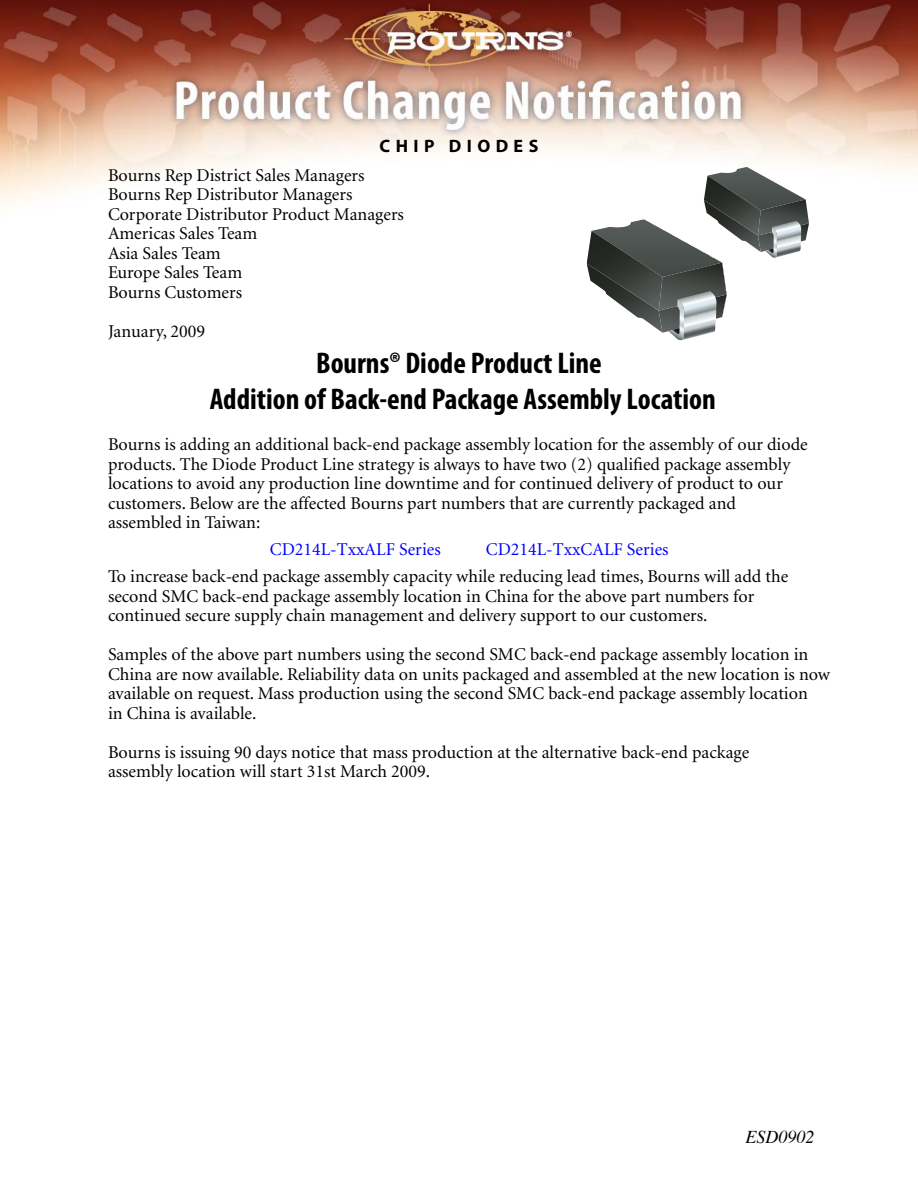
<style>
.page{position:relative;width:918px;height:1188px;background:#fff}
.page>*{position:absolute;margin:0;border:0;box-sizing:border-box;transform-origin:0 0}
.t1{font:700 condensed 30px/36px "Myriad Pro";color:#000;text-align:center}
.t2{font:18px/19.5px "Minion";color:#000}
.t3{font:18px "Minion";color:#00f}
.t4{font:700 18px "Myriad Pro";letter-spacing:.3em;color:#000}
.t5{font:italic 18px "Times";color:#000}
</style>
<div class="page">
<img style="left:0;top:0;width:918px;height:206px">
<svg style="left:587px;top:167px;width:222px;height:167px"></svg>
<p class="t4" style="left:380px;top:139px;width:160px">CHIP DIODES</p>
<p class="t2" style="left:108px;top:167px;width:298px">Bourns Rep District Sales Managers<br>Bourns Rep Distributor Managers<br>Corporate Distributor Product Managers<br>Americas Sales Team<br>Asia Sales Team<br>Europe Sales Team<br>Bourns Customers</p>
<p class="t2" style="left:108px;top:323px;width:99px">January, 2009</p>
<h1 class="t1" style="left:210px;top:348px;width:508px">Bourns® Diode Product Line<br>Addition of Back-end Package Assembly Location</h1>
<p class="t2" style="left:108px;top:436px;width:701px">Bourns is adding an additional back-end package assembly location for the assembly of our diode products. The Diode Product Line strategy is always to have two (2) qualified package assembly locations to avoid any production line downtime and for continued delivery of product to our customers. Below are the affected Bourns part numbers that are currently packaged and assembled in Taiwan:</p>
<p class="t3" style="left:270px;top:542px;width:172px">CD214L-TxxALF Series</p>
<p class="t3" style="left:486px;top:542px;width:184px">CD214L-TxxCALF Series</p>
<p class="t2" style="left:108px;top:568px;width:682px">To increase back-end package assembly capacity while reducing lead times, Bourns will add the second SMC back-end package assembly location in China for the above part numbers for continued secure supply chain management and delivery support to our customers.</p>
<p class="t2" style="left:108px;top:646px;width:724px">Samples of the above part numbers using the second SMC back-end package assembly location in China are now available. Reliability data on units packaged and assembled at the new location is now available on request. Mass production using the second SMC back-end package assembly location<br>in China is available.</p>
<p class="t2" style="left:108px;top:744px;width:643px">Bourns is issuing 90 days notice that mass production at the alternative back-end package assembly location will start 31st March 2009.</p>
<p class="t5" style="left:746px;top:1129px;width:70px">ESD0902</p>
</div>
